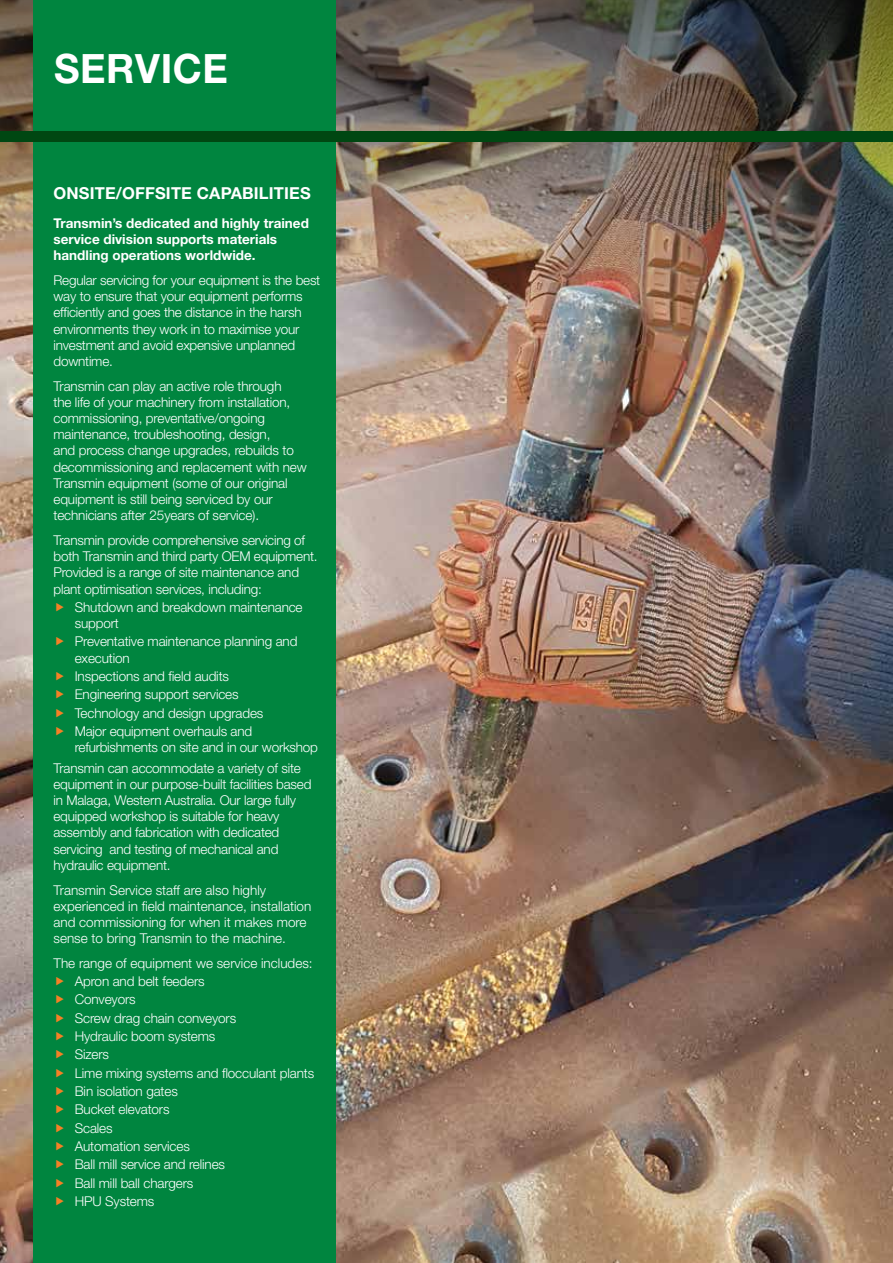
<style>
.page{position:relative;width:893px;height:1263px;background:#fff}
.page>*{position:absolute;margin:0;border:0;box-sizing:border-box;transform-origin:0 0}
.t1{font:700 40.5px "Helvetica Neue LT Std";letter-spacing:.015em;color:#fff}
.t2{font:700 16.5px "Helvetica Neue LT Std";letter-spacing:.01em;color:#fff}
.t3{font:300 13.5px/16.2px "Helvetica Neue LT Std";letter-spacing:-.01em;color:#fff}
.t4{font:700 13.5px/16.2px "Helvetica Neue LT Std";color:#fff}
</style>
<div class="page">
<img style="left:0;top:313px;width:893px;height:950px">
<img style="left:0;top:0;width:893px;height:313px">
<div style="left:33px;top:0;width:303px;height:1263px;background:#00853f"></div>
<div style="left:0;top:131px;width:893px;height:11px;background:#004712"></div>
<h1 class="t1" style="left:54px;top:43px;width:175px">SERVICE</h1>
<p class="t2" style="left:54px;top:183px;width:259px">ONSITE/OFFSITE CAPABILITIES</p>
<p class="t4" style="left:54px;top:215px;width:257px">Transmin’s dedicated and highly trained service division supports materials handling operations worldwide.</p>
<p class="t3" style="left:54px;top:272px;width:268px">Regular servicing for your equipment is the best way to ensure that your equipment performs efficiently and goes the distance in the harsh environments they work in to maximise your investment and avoid expensive unplanned downtime.</p>
<p class="t3" style="left:54px;top:377px;width:255px">Transmin can play an active role through<br>the life of your machinery from installation, commissioning, preventative/ongoing maintenance, troubleshooting, design,<br>and process change upgrades, rebuilds to decommissioning and replacement with new Transmin equipment (some of our original equipment is still being serviced by our technicians after 25years of service).</p>
<p class="t3" style="left:54px;top:532px;width:266px">Transmin provide comprehensive servicing of both Transmin and third party OEM equipment.<br>Provided is a range of site maintenance and plant optimisation services, including:</p>
<p class="t3" style="left:75px;top:599px;width:229px">Shutdown and breakdown maintenance support</p>
<p class="t3" style="left:75px;top:633px;width:224px">Preventative maintenance planning and execution</p>
<p class="t3" style="left:75px;top:667px;width:190px;line-height:18.3px">Inspections and field audits<br>Engineering support services<br>Technology and design upgrades<br>Major equipment overhauls and</p>
<p class="t3" style="left:54px;top:737px;width:266px;line-height:20.4px;text-indent:21px">refurbishments on site and in our workshop<br>Transmin can accommodate a variety of site</p>
<p class="t3" style="left:54px;top:776px;width:259px">equipment in our purpose-built facilities based in Malaga, Western Australia. Our large fully equipped workshop is suitable for heavy assembly and fabrication with dedicated servicing and testing of mechanical and hydraulic equipment.</p>
<p class="t3" style="left:54px;top:881px;width:259px">Transmin Service staff are also highly experienced in field maintenance, installation and commissioning for when it makes more sense to bring Transmin to the machine.</p>
<p class="t3" style="left:75px;top:953px;width:241px;line-height:18.3px;text-indent:-21px">The range of equipment we service includes:<br>Apron and belt feeders<br>Conveyors<br>Screw drag chain conveyors<br>Hydraulic boom systems<br>Sizers<br>Lime mixing systems and flocculant plants<br>Bin isolation gates<br>Bucket elevators<br>Scales<br>Automation services<br>Ball mill service and relines<br>Ball mill ball chargers<br>HPU Systems</p>
</div>
